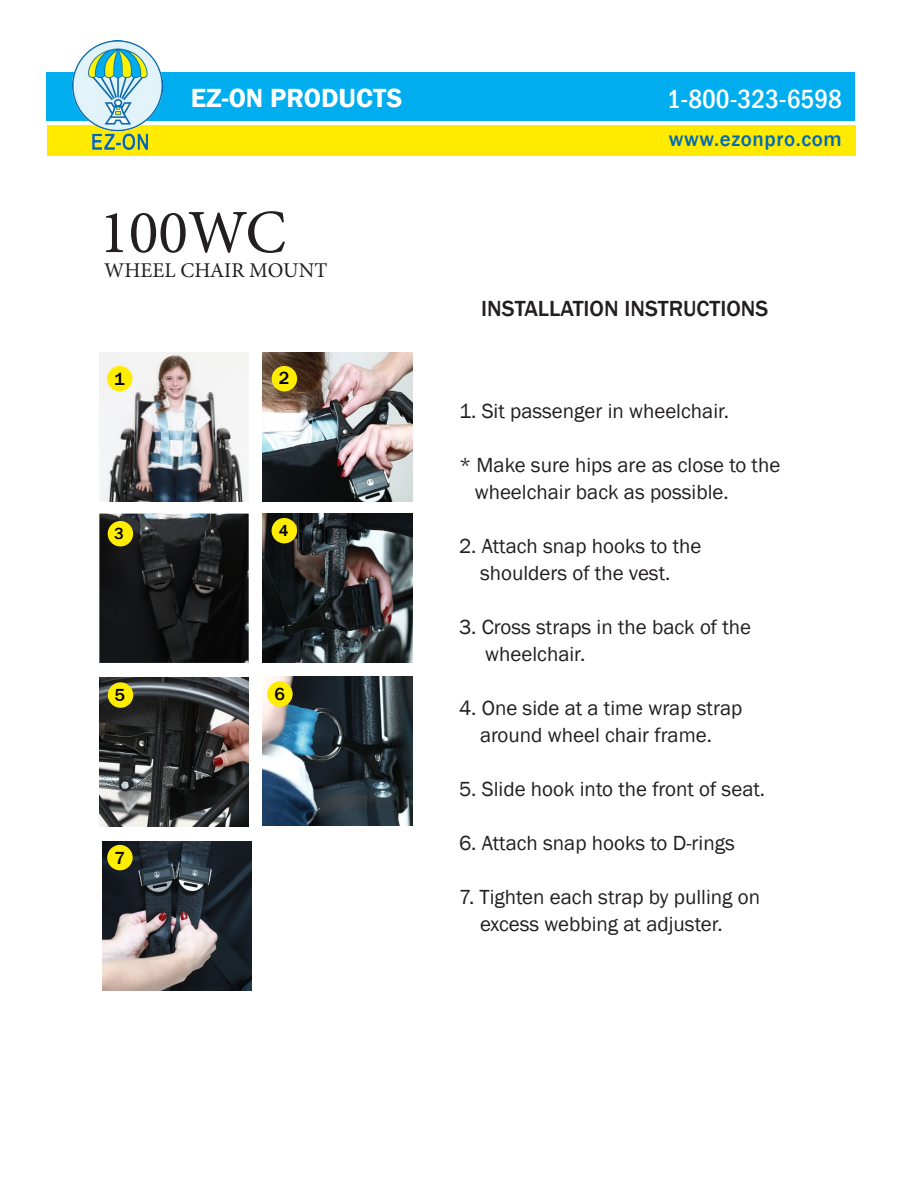
<style>
.page{position:relative;width:918px;height:1188px;background:#fff}
.page>*{position:absolute;margin:0;border:0;box-sizing:border-box;transform-origin:0 0}
.t1{font:61.5px "Minion Pro";color:#231f20}
.t2{font:500 condensed 27px "Franklin Gothic";color:#fff}
.t3{font:600 27px "Franklin Gothic";color:#fff}
.t4{font:500 22.5px "Franklin Gothic";color:#231f20}
.t5{font:21px "Franklin Gothic";color:#231f20}
.t6{font:500 21px "Franklin Gothic";letter-spacing:.03em;color:#fff}
.t7{font:21px "Minion Pro";color:#231f20}
.t8{font:500 21px "Franklin Gothic";letter-spacing:.03em;color:#006ab6}
.t9{font:500 18px "Franklin Gothic";color:#000}
.t10{font:500 16.5px "Franklin Gothic";color:#000}
</style>
<div class="page">
<img style="left:263px;top:514px;width:149px;height:149px">
<img style="left:263px;top:676px;width:149px;height:150px">
<img style="left:102px;top:841px;width:149px;height:150px">
<img style="left:99px;top:352px;width:150px;height:149px">
<img style="left:263px;top:352px;width:149px;height:149px">
<img style="left:99px;top:677px;width:150px;height:150px">
<img style="left:99px;top:514px;width:150px;height:149px">
<div style="left:107px;top:366px;width:26px;height:25px;background:#ffed01;border-radius:50%"></div>
<div style="left:272px;top:366px;width:25px;height:25px;background:#ffed01;border-radius:50%"></div>
<div style="left:108px;top:521px;width:25px;height:25px;background:#ffed01;border-radius:50%"></div>
<div style="left:272px;top:518px;width:25px;height:25px;background:#ffed01;border-radius:50%"></div>
<div style="left:108px;top:682px;width:25px;height:26px;background:#ffed01;border-radius:50%"></div>
<div style="left:267px;top:681px;width:26px;height:26px;background:#ffed01;border-radius:50%"></div>
<div style="left:107px;top:845px;width:26px;height:25px;background:#ffed01;border-radius:50%"></div>
<div style="left:47px;top:125px;width:809px;height:31px;background:#ffea00"></div>
<div style="left:46px;top:73px;width:809px;height:48px;background:#00aeef"></div>
<img style="left:72px;top:40px;width:90px;height:111px">
<p class="t6" style="left:676px;top:79px;width:175px">www.ezonpro.com</p>
<p class="t3" style="left:191px;top:82px;width:213px">EZ-ON PRODUCTS</p>
<p class="t2" style="left:667px;top:81px;width:177px">1-800-323-6598</p>
<p class="t8" style="left:669px;top:126px;width:175px">www.ezonpro.com</p>
<p class="t1" style="left:99px;top:191px;width:188px">100WC</p>
<p class="t7" style="left:104px;top:256px;width:225px">WHEEL CHAIR MOUNT</p>
<p class="t9" style="left:114px;top:368px;width:12px">1</p>
<p class="t9" style="left:279px;top:367px;width:12px">2</p>
<p class="t10" style="left:114px;top:523px;width:11px">3</p>
<p class="t10" style="left:279px;top:520px;width:11px">4</p>
<p class="t9" style="left:114px;top:684px;width:12px">5</p>
<p class="t9" style="left:274px;top:683px;width:12px">6</p>
<p class="t9" style="left:114px;top:847px;width:12px">7</p>
<p class="t4" style="left:481px;top:295px;width:289px">INSTALLATION INSTRUCTIONS</p>
<p class="t5" style="left:459px;top:398px;width:272px">1. Sit passenger in wheelchair.</p>
<p class="t5" style="left:459px;top:452px;width:323px">* Make sure hips are as close to the</p>
<p class="t5" style="left:475px;top:479px;width:255px">wheelchair back as possible.</p>
<p class="t5" style="left:459px;top:533px;width:244px">2. Attach snap hooks to the</p>
<p class="t5" style="left:480px;top:560px;width:192px">shoulders of the vest.</p>
<p class="t5" style="left:459px;top:614px;width:294px">3. Cross straps in the back of the</p>
<p class="t5" style="left:485px;top:641px;width:102px">wheelchair.</p>
<p class="t5" style="left:459px;top:695px;width:285px">4. One side at a time wrap strap</p>
<p class="t5" style="left:480px;top:722px;width:233px">around wheel chair frame.</p>
<p class="t5" style="left:459px;top:776px;width:308px">5. Slide hook into the front of seat.</p>
<p class="t5" style="left:459px;top:830px;width:277px">6. Attach snap hooks to D-rings</p>
<p class="t5" style="left:459px;top:884px;width:303px">7. Tighten each strap by pulling on</p>
<p class="t5" style="left:480px;top:911px;width:244px">excess webbing at adjuster.</p>
</div>
